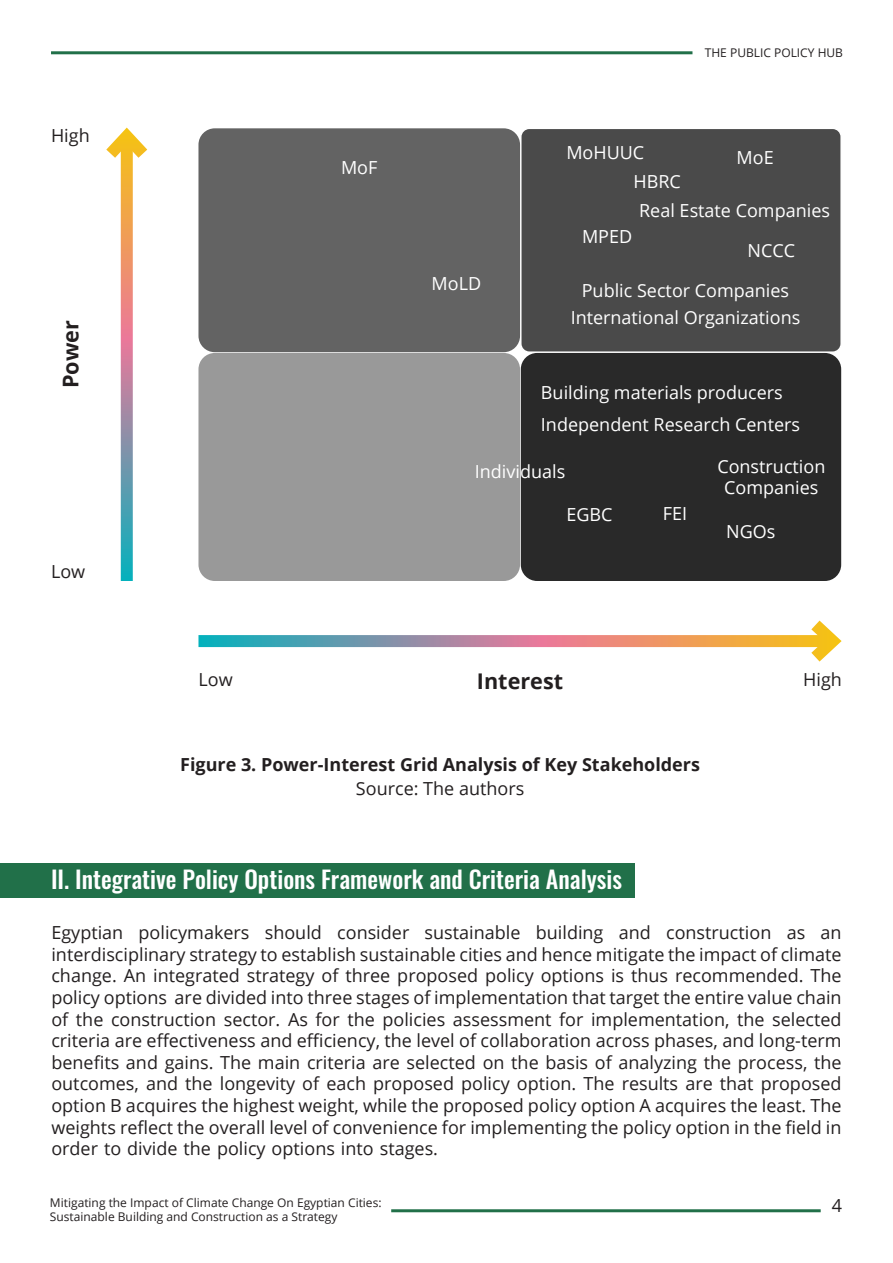
<style>
.page{position:relative;width:893px;height:1263px;background:#fff}
.page>*{position:absolute;margin:0;border:0;box-sizing:border-box;transform-origin:0 0}
.t1{font:500 24px "Oswald";color:#fff}
.Paragraph_1{font:700 21.6px "Open Sans";color:#231f20}
.Paragraph_1-2{font:18px/21.6px "Open Sans";color:#231f20;text-align:justify}
.Paragraph_1-3{font:18px/21.6px "Open Sans";color:#fff;text-align:center}
.Paragraph_1-4{font:700 18px "Open Sans";color:#231f20}
.t2{font:12px/14.4px "Open Sans";color:#231f20}
</style>
<div class="page">
<div style="left:521px;top:128px;width:320px;height:224px;background:#4a4a4a;border-radius:9px"></div>
<div style="left:520px;top:128px;width:322px;height:225px;border:2px solid #fff;border-radius:9px"></div>
<div style="left:521px;top:353px;width:320px;height:228px;background:#292929;border-radius:16px"></div>
<div style="left:198px;top:128px;width:322px;height:224px;background:#636363;border-radius:16px"></div>
<div style="left:198px;top:353px;width:322px;height:228px;background:#999;border-radius:16px"></div>
<svg style="left:198px;top:635px;width:600px;height:12px;background:#aa978b"></svg>
<svg style="left:798px;top:620px;width:44px;height:42px"></svg>
<svg style="left:121px;top:171px;width:12px;height:410px;background:#a9978f"></svg>
<svg style="left:106px;top:127px;width:42px;height:44px"></svg>
<div style="left:0;top:863px;width:635px;height:34px;background:#217049"></div>
<hr style="left:51px;top:51px;width:641px;height:3px;background:#217049">
<hr style="left:391px;top:1209px;width:430px;height:3px;background:#217049">
<p class="Paragraph_1-2" style="left:51px;top:124px;width:40px">High</p>
<p class="Paragraph_1" style="left:56px;top:388px;width:69px;rotate:-90deg">Power</p>
<p class="Paragraph_1-2" style="left:51px;top:560px;width:36px">Low</p>
<p class="Paragraph_1-2" style="left:198px;top:668px;width:36px">Low</p>
<p class="Paragraph_1-3" style="left:341px;top:157px;width:38px">MoF</p>
<p class="t2" style="left:705px;top:46px;width:140px">THE PUBLIC POLICY HUB</p>
<p class="Paragraph_1-3" style="left:566px;top:141px;width:79px">MoHUUC</p>
<p class="Paragraph_1-3" style="left:736px;top:146px;width:39px">MoE</p>
<p class="Paragraph_1-3" style="left:634px;top:170px;width:49px">HBRC</p>
<p class="Paragraph_1-3" style="left:582px;top:225px;width:52px">MPED</p>
<p class="Paragraph_1-3" style="left:639px;top:199px;width:192px">Real Estate Companies</p>
<p class="Paragraph_1-3" style="left:747px;top:239px;width:49px">NCCC</p>
<p class="Paragraph_1-3" style="left:432px;top:272px;width:51px">MoLD</p>
<p class="Paragraph_1-3" style="left:582px;top:279px;width:209px">Public Sector Companies</p>
<p class="Paragraph_1-3" style="left:571px;top:306px;width:231px">International Organizations</p>
<p class="Paragraph_1-3" style="left:541px;top:381px;width:243px">Building materials producers</p>
<p class="Paragraph_1-3" style="left:541px;top:413px;width:261px">Independent Research Centers</p>
<p class="Paragraph_1-3" style="left:475px;top:460px;width:92px">Individuals</p>
<p class="Paragraph_1-3" style="left:717px;top:455px;width:110px">Construction<br>Companies</p>
<p class="Paragraph_1-3" style="left:566px;top:503px;width:48px">EGBC</p>
<p class="Paragraph_1-3" style="left:663px;top:502px;width:26px">FEI</p>
<p class="Paragraph_1-3" style="left:726px;top:520px;width:51px">NGOs</p>
<p class="Paragraph_1" style="left:477px;top:666px;width:88px">Interest</p>
<p class="Paragraph_1-2" style="left:803px;top:668px;width:40px">High</p>
<p class="Paragraph_1-4" style="left:180px;top:751px;width:521px">Figure 3. Power-Interest Grid Analysis of Key Stakeholders</p>
<p class="Paragraph_1-2" style="left:356px;top:777px;width:170px">Source: The authors</p>
<h1 class="t1" style="left:51px;top:866px;width:572px">II. Integrative Policy Options Framework and Criteria Analysis</h1>
<p class="Paragraph_1-2" style="left:51px;top:921px;width:792px">Egyptian policymakers should consider sustainable building and construction as an interdisciplinary strategy to establish sustainable cities and hence mitigate the impact of climate change. An integrated strategy of three proposed policy options is thus recommended. The policy options are divided into three stages of implementation that target the entire value chain of the construction sector. As for the policies assessment for implementation, the selected criteria are effectiveness and efficiency, the level of collaboration across phases, and long-term benefits and gains. The main criteria are selected on the basis of analyzing the process, the outcomes, and the longevity of each proposed policy option. The results are that proposed option B acquires the highest weight, while the proposed policy option A acquires the least. The weights reflect the overall level of convenience for implementing the policy option in the field in order to divide the policy options into stages.</p>
<p class="Paragraph_1-2" style="left:832px;top:1194px;width:12px">4</p>
<p class="t2" style="left:50px;top:1195px;width:333px">Mitigating the Impact of Climate Change On Egyptian Cities:<br>Sustainable Building and Construction as a Strategy</p>
</div>
